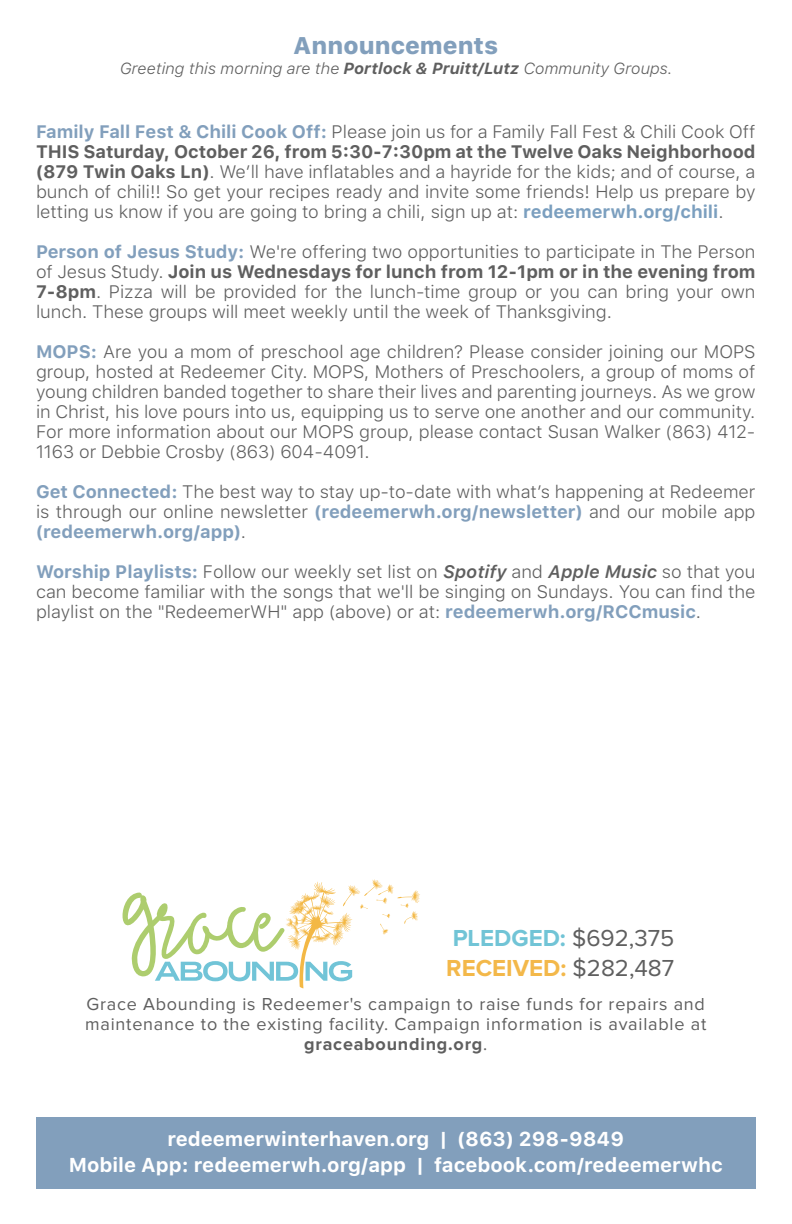
<style>
.page{position:relative;width:792px;height:1224px;background:#fff}
.page>*{position:absolute;margin:0;border:0;box-sizing:border-box;transform-origin:0 0}
.t1{font:24px/30px "Proxima Nova";color:#5f5f5f}
.t2{font:800 24px "SFUI Text";color:#829fbc}
.t3{font:700 20px/26px "SFUI Text";color:#fff;text-align:center}
.t4{font:300 18px/20px "SFUI Text";color:#5f5f5f;text-align:justify}
.t5{font:18px/20px "Proxima Nova";letter-spacing:.045em;color:#5f5f5f;text-align:center}
.t6{font:italic 300 16px "SFUI Text";color:#5f5f5f}
.s1{font-weight:700}
.s2{font-weight:700;color:#829fbc}
.s3{font-weight:700;color:#7b9fbf}
.s4{font-weight:600;font-style:italic}
.s5{font-weight:700;color:#71c4d6}
.s6{font-weight:700;color:#f3b84a}
</style>
<div class="page">
<div style="left:36px;top:1117px;width:720px;height:72px;background:#829fbc"></div>
<svg style="left:122px;top:879px;width:298px;height:109px"></svg>
<h1 class="t2" style="left:293px;top:31px;width:206px">Announcements</h1>
<p class="t6" style="left:119px;top:59px;width:554px">Greeting this morning are the <span class="s1">Portlock &amp; Pruitt/Lutz</span> Community Groups.</p>
<p class="t4" style="left:36px;top:122px;width:721px"><span class="s2">Family Fall Fest &amp; Chili Cook Off:</span> Please join us for a Family Fall Fest &amp; Chili Cook Off <span class="s1">THIS Saturday, October 26, from 5:30-7:30pm at the Twelve Oaks Neighborhood (879 Twin Oaks Ln)</span>. We’ll have inflatables and a hayride for the kids; and of course, a bunch of chili!! So get your recipes ready and invite some friends! Help us prepare by letting us know if you are going to bring a chili, sign up at: <span class="s3">redeemerwh.org/chili</span>.</p>
<p class="t4" style="left:36px;top:242px;width:721px"><span class="s2">Person of Jesus Study:</span> We're offering two opportunities to participate in The Person of Jesus Study. <span class="s1">Join us Wednesdays for lunch from 12-1pm or in the evening from 7-8pm</span>. Pizza will be provided for the lunch-time group or you can bring your own lunch. These groups will meet weekly until the week of Thanksgiving.</p>
<p class="t4" style="left:36px;top:342px;width:721px"><span class="s2">MOPS:</span> Are you a mom of preschool age children? Please consider joining our MOPS group, hosted at Redeemer City. MOPS, Mothers of Preschoolers, a group of moms of young children banded together to share their lives and parenting journeys. As we grow in Christ, his love pours into us, equipping us to serve one another and our community.<br>For more information about our MOPS group, please contact Susan Walker (863) 412- 1163 or Debbie Crosby (863) 604-4091.</p>
<p class="t4" style="left:36px;top:482px;width:721px"><span class="s2">Get Connected:</span> The best way to stay up-to-date with what’s happening at Redeemer is through our online newsletter <span class="s2">(redeemerwh.org/newsletter)</span> and our mobile app <span class="s2">(redeemerwh.org/app)</span>.</p>
<p class="t4" style="left:36px;top:562px;width:721px"><span class="s2">Worship Playlists:</span> Follow our weekly set list on <span class="s4">Spotify</span> and <span class="s4">Apple Music</span> so that you can become familiar with the songs that we'll be singing on Sundays. You can find the playlist on the "RedeemerWH" app (above) or at: <span class="s2">redeemerwh.org/RCCmusic</span>.</p>
<h1 class="t1" style="left:446px;top:924px;width:229px"><span class="s5">PLEDGED:</span> $692,375<br><span class="s6">RECEIVED:</span> $282,487</h1>
<p class="t5" style="left:85px;top:995px;width:623px">Grace Abounding is Redeemer's campaign to raise funds for repairs and maintenance to the existing facility. Campaign information is available at <span class="s1">graceabounding.org</span>.</p>
<p class="t3" style="left:69px;top:1126px;width:656px">redeemerwinterhaven.org | (863) 298-9849<br>Mobile App: redeemerwh.org/app | facebook.com/redeemerwhc</p>
</div>
